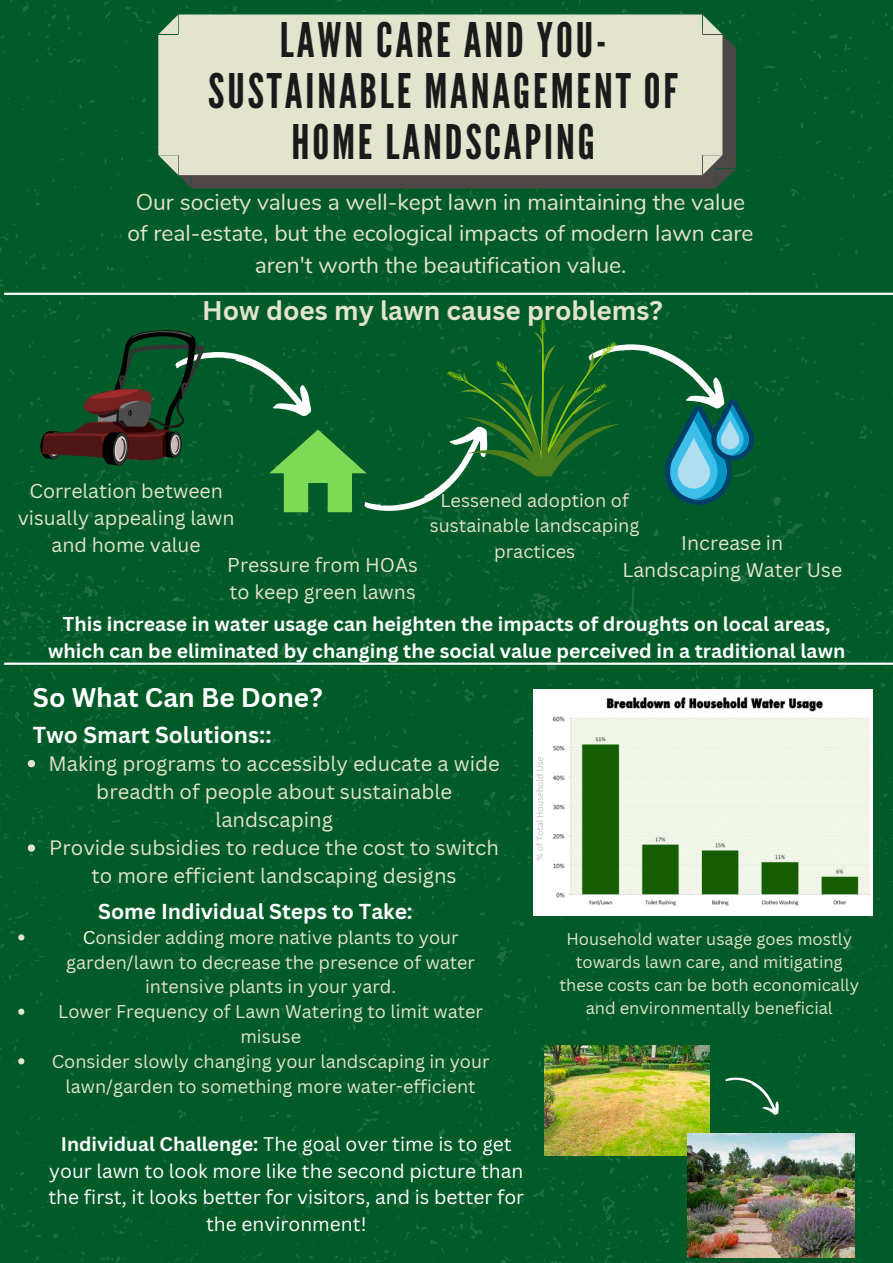
<style>
.page{position:relative;width:893px;height:1263px;background:#fff}
.page>*{position:absolute;margin:0;border:0;box-sizing:border-box;transform-origin:0 0}
.t1{font:47.62px/50.8px "League Gothic";letter-spacing:.06em;color:#1a1a1a;text-align:center}
.t2{font:700 26.25px "Canva Sans";color:#e3e4cd}
.t3{font:700 26.25px "Canva Sans";color:#fff}
.t4{font:22.8px/31.6px "Nunito";color:#e3e4cd;text-align:center}
.t5{font:700 22.5px "Canva Sans";color:#fff}
.t6{font:700 21px "Canva Sans";color:#fff}
.t7{font:20.25px/28.1px "Canva Sans";color:#e3e4cd;text-align:center}
.t8{font:700 19.5px/27px "Canva Sans";color:#fff;text-align:center}
.t9{font:19.5px/27px "Canva Sans";color:#e3e4cd;text-align:center}
.t10{font:19.2px/26.5px "Canva Sans";color:#fff;text-align:center}
.t11{font:18.08px/25.3px "Canva Sans";color:#e3e4cd;text-align:center}
.t12{font:18px/24.8px "Canva Sans";color:#e3e4cd;text-align:center}
.t13{font:16.5px/23.1px "Canva Sans";color:#e3e4cd;text-align:center}
.s1{color:#fff}
.s2{font-weight:700}
</style>
<div class="page">
<div style="left:0;top:0;width:893px;height:552px;background:#015b28"></div>
<div style="left:0;top:552px;width:893px;height:711px;background:#015b28"></div>
<svg style="left:172px;top:28px;width:564px;height:161px;background:#4a4b46"></svg>
<div style="left:158px;top:14px;width:564px;height:161px;background:#e3e4cd"></div>
<hr style="left:4px;top:293px;width:889px;height:2px;background:#fff">
<hr style="left:4px;top:662px;width:889px;height:3px;background:#fff">
<img style="left:533px;top:689px;width:339px;height:226px">
<svg style="left:39px;top:319px;width:716px;height:218px;background:#136333"></svg>
<img style="left:544px;top:1045px;width:165px;height:110px">
<img style="left:687px;top:1133px;width:168px;height:125px">
<svg style="left:28px;top:760px;width:7px;height:7px"></svg>
<svg style="left:28px;top:844px;width:7px;height:8px"></svg>
<svg style="left:18px;top:934px;width:6px;height:6px"></svg>
<svg style="left:18px;top:1009px;width:6px;height:6px"></svg>
<svg style="left:18px;top:1058px;width:6px;height:6px"></svg>
<svg style="left:724px;top:1066px;width:61px;height:53px;background:#146738"></svg>
<h1 class="t1" style="left:208px;top:16px;width:471px">LAWN CARE AND YOU-<br>SUSTAINABLE MANAGEMENT OF<br>HOME LANDSCAPING</h1>
<p class="t4" style="left:127px;top:186px;width:627px">Our society values a well-kept lawn in maintaining the value of real-estate, but the ecological impacts of modern lawn care aren't worth the beautification value.</p>
<h2 class="t2" style="left:202px;top:292px;width:462px">How does my lawn cause problems?</h2>
<p class="t9" style="left:18px;top:477px;width:218px">Correlation between visually appealing lawn and home value</p>
<p class="t9" style="left:227px;top:551px;width:192px;text-align:left">Pressure from HOAs to keep green lawns</p>
<p class="t11" style="left:430px;top:487px;width:211px">Lessened adoption of sustainable landscaping practices</p>
<p class="t9" style="left:622px;top:529px;width:221px">Increase in<br>Landscaping Water Use</p>
<p class="t8" style="left:48px;top:610px;width:798px">This increase in water usage can heighten the impacts of droughts on local areas, which can be eliminated by changing the social value perceived in a traditional lawn</p>
<h2 class="t3" style="left:33px;top:679px;width:291px">So What Can Be Done?</h2>
<p class="t5" style="left:33px;top:719px;width:240px">Two Smart Solutions::</p>
<p class="t7" style="left:48px;top:749px;width:453px">Making programs to accessibly educate a wide breadth of people about sustainable landscaping<br>Provide subsidies to reduce the cost to switch to more efficient landscaping designs</p>
<p class="t6" style="left:98px;top:896px;width:316px">Some Individual Steps to Take:</p>
<p class="t12" style="left:52px;top:924px;width:439px"><span class="s1">C</span>onsider adding more native plants to your garden/lawn to decrease the presence of water intensive plants in your yard.<br>Lower Frequency of Lawn Watering to limit water misuse<br>Consider slowly changing your landscaping in your lawn/garden to something more water-efficient</p>
<p class="t10" style="left:48px;top:1131px;width:477px"><span class="s2">Individual Challenge:</span> The goal over time is to get your lawn to look more like the second picture than the first, it looks better for visitors, and is better for the environment!</p>
<p class="t13" style="left:559px;top:927px;width:301px">Household water usage goes mostly towards lawn care, and mitigating these costs can be both economically and environmentally beneficial</p>
</div>
